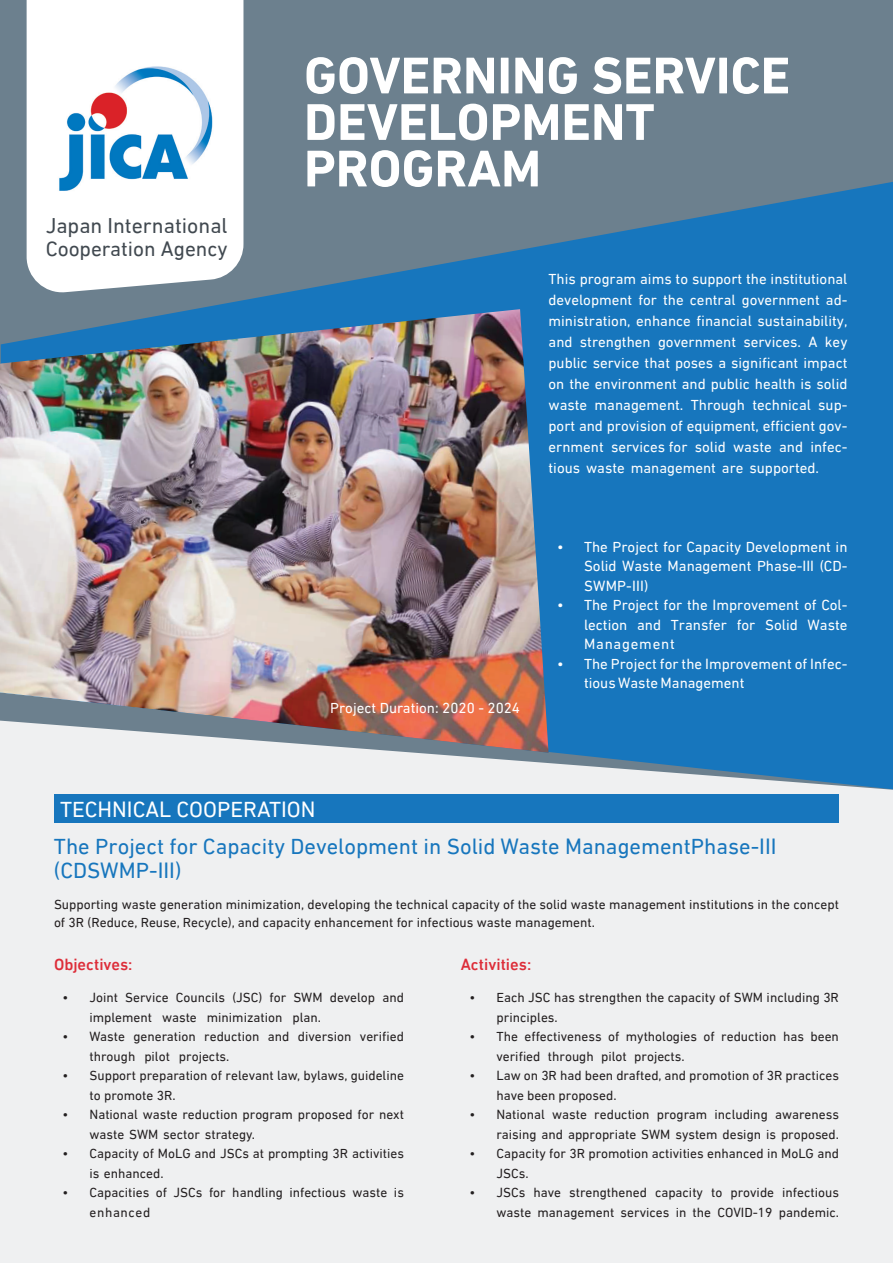
<style>
.page{position:relative;width:893px;height:1263px;background:#fff}
.page>*{position:absolute;margin:0;border:0;box-sizing:border-box;transform-origin:0 0}
.t1{font:700 52.5px/46.5px "DIN Next LTW23";color:#fff}
.t2{font:22.5px/24.3px "DIN Next LTW23";color:#1776bd}
.t3{font:22.5px "DIN Next LTW23";color:#fff}
.t4{font:21.75px "DIN Next LTW23";color:#414950}
.t5{font:21.3px "DIN Next LTW23";color:#414950}
.t6{font:500 16.5px "DIN Next LTW23";color:#dd2d39}
.t7{font:15px/21px "DIN Next LTW23";color:#fff}
.t8{font:15px "DIN Next LTW23";letter-spacing:.05em;color:#fff}
.t9{font:13.5px/19.5px "DIN Next LTW23";color:#231f20}
.t10{font:13.5px "DIN Next LTW23";letter-spacing:.045em;color:#231f20}
</style>
<div class="page">
<div style="left:169px;top:344px;width:724px;height:482px;background:#1776bd"></div>
<div style="left:0;top:0;width:893px;height:387px;background:#6c808e"></div>
<svg style="left:26px;top:182px;width:867px;height:205px;fill:#1776bd"></svg>
<div style="left:0;top:752px;width:893px;height:511px;background:#eff0f1"></div>
<div style="left:27px;top:0;width:216px;height:294px;background:#fff"></div>
<img style="left:48px;top:54px;width:177px;height:149px">
<div style="left:54px;top:794px;width:785px;height:29px;background:#1776bd"></div>
<img style="left:0;top:309px;width:549px;height:444px">
<h3 class="t4" style="left:46px;top:213px;width:183px">Japan International</h3>
<h3 class="t5" style="left:46px;top:236px;width:183px">Cooperation Agency</h3>
<h1 class="t1" style="left:304px;top:52px;width:488px">GOVERNING SERVICE<br>DEVELOPMENT<br>PROGRAM</h1>
<p class="t7" style="left:549px;top:268px;width:300px">This program aims to support the institutional</p>
<p class="t7" style="left:549px;top:310px;width:300px">ministration, enhance financial sustainability,</p>
<p class="t7" style="left:549px;top:289px;width:300px">development for the central government ad-</p>
<p class="t7" style="left:825px;top:331px;width:24px">key</p>
<p class="t7" style="left:549px;top:331px;width:300px">and<br>public service that poses a significant impact on the environment and public health is solid</p>
<p class="t7" style="left:580px;top:331px;width:72px">strengthen</p>
<p class="t7" style="left:743px;top:331px;width:76px">services A.</p>
<p class="t7" style="left:658px;top:331px;width:80px">government</p>
<p class="t7" style="left:549px;top:394px;width:40px">waste</p>
<p class="t7" style="left:595px;top:394px;width:90px">management.</p>
<p class="t7" style="left:691px;top:394px;width:56px">Through</p>
<p class="t7" style="left:752px;top:394px;width:60px">technical</p>
<p class="t7" style="left:818px;top:394px;width:31px">sup-</p>
<p class="t7" style="left:549px;top:415px;width:300px">port and provision of equipment, efficient gov-</p>
<p class="t7" style="left:549px;top:436px;width:57px">ernment</p>
<p class="t7" style="left:611px;top:436px;width:78px">services for</p>
<p class="t7" style="left:695px;top:436px;width:33px">solid</p>
<p class="t7" style="left:733px;top:436px;width:40px">waste</p>
<p class="t7" style="left:779px;top:436px;width:26px">and</p>
<p class="t7" style="left:810px;top:436px;width:39px">infec-</p>
<p class="t7" style="left:549px;top:457px;width:272px">tious waste management are supported.</p>
<p class="t7" style="left:330px;top:697px;width:191px">Project Duration: 2020 - 2024</p>
<p class="t7" style="left:557px;top:536px;width:8px">•</p>
<p class="t7" style="left:584px;top:536px;width:265px">The Project for Capacity Development in</p>
<p class="t7" style="left:584px;top:556px;width:265px">Solid Waste Management Phase-III (CD-</p>
<p class="t7" style="left:584px;top:575px;width:66px">SWMP-III(</p>
<p class="t7" style="left:557px;top:595px;width:8px">•</p>
<p class="t7" style="left:584px;top:595px;width:265px">The Project for the Improvement of Col-</p>
<p class="t7" style="left:584px;top:614px;width:45px">lection</p>
<p class="t7" style="left:637px;top:614px;width:26px">and</p>
<p class="t7" style="left:671px;top:614px;width:58px">Transfer</p>
<p class="t7" style="left:737px;top:614px;width:20px">for</p>
<p class="t7" style="left:765px;top:614px;width:34px">Solid</p>
<p class="t7" style="left:808px;top:614px;width:41px">Waste</p>
<p class="t7" style="left:557px;top:653px;width:8px">•</p>
<p class="t8" style="left:584px;top:635px;width:92px">Management</p>
<p class="t7" style="left:584px;top:673px;width:162px">tious Waste Management</p>
<p class="t7" style="left:584px;top:653px;width:265px">The Project for the Improvement of Infec-</p>
<h2 class="t3" style="left:60px;top:796px;width:257px">TECHNICAL COOPERATION</h2>
<h2 class="t2" style="left:54px;top:834px;width:724px">The Project for Capacity Development in Solid Waste ManagementPhase-III (CDSWMP-III(</h2>
<p class="t9" style="left:54px;top:895px;width:786px;line-height:18px">Supporting waste generation minimization, developing the technical capacity of the solid waste management institutions in the concept of R3 (Reduce, Reuse, Recycle ,) and capacity enhancement for infectious waste management.</p>
<p class="t6" style="left:54px;top:955px;width:80px">Objectives:</p>
<p class="t9" style="left:63px;top:988px;width:7px">•</p>
<p class="t9" style="left:90px;top:988px;width:30px">Joint</p>
<p class="t9" style="left:125px;top:988px;width:45px">Service</p>
<p class="t9" style="left:176px;top:988px;width:51px">Councils</p>
<p class="t9" style="left:232px;top:988px;width:31px">(JSC)</p>
<p class="t9" style="left:293px;top:988px;width:31px">SWM</p>
<p class="t9" style="left:269px;top:988px;width:18px">for</p>
<p class="t9" style="left:330px;top:988px;width:47px">develop</p>
<p class="t9" style="left:382px;top:988px;width:23px">and</p>
<p class="t6" style="left:461px;top:955px;width:72px">Activities:</p>
<p class="t9" style="left:496px;top:988px;width:344px">Each JSC has strengthen the capacity of SWM including R3</p>
<p class="t9" style="left:469px;top:988px;width:7px">•</p>
<p class="t9" style="left:90px;top:1007px;width:64px">implement</p>
<p class="t9" style="left:162px;top:1007px;width:36px">waste</p>
<p class="t9" style="left:207px;top:1007px;width:77px">minimization</p>
<p class="t9" style="left:292px;top:1007px;width:30px">plan.</p>
<p class="t9" style="left:496px;top:1007px;width:63px">principles.</p>
<p class="t9" style="left:63px;top:1027px;width:7px">•</p>
<p class="t9" style="left:90px;top:1027px;width:37px">Waste</p>
<p class="t9" style="left:133px;top:1027px;width:64px">generation</p>
<p class="t9" style="left:204px;top:1027px;width:57px">reduction</p>
<p class="t9" style="left:268px;top:1027px;width:23px">and</p>
<p class="t9" style="left:298px;top:1027px;width:55px">diversion</p>
<p class="t9" style="left:360px;top:1027px;width:45px">verified</p>
<p class="t9" style="left:469px;top:1027px;width:7px">•</p>
<p class="t9" style="left:496px;top:1027px;width:23px">The</p>
<p class="t9" style="left:524px;top:1027px;width:79px">effectiveness</p>
<p class="t9" style="left:608px;top:1027px;width:13px">of</p>
<p class="t9" style="left:626px;top:1027px;width:73px">mythologies</p>
<p class="t9" style="left:703px;top:1027px;width:13px">of</p>
<p class="t9" style="left:721px;top:1027px;width:57px">reduction</p>
<p class="t9" style="left:783px;top:1027px;width:22px">has</p>
<p class="t9" style="left:810px;top:1027px;width:30px">been</p>
<p class="t9" style="left:63px;top:1066px;width:7px">•</p>
<p class="t9" style="left:90px;top:1046px;width:316px">through<br>Support preparation of relevant law, bylaws, guideline</p>
<p class="t9" style="left:144px;top:1046px;width:27px">pilot</p>
<p class="t9" style="left:179px;top:1046px;width:52px">projects.</p>
<p class="t9" style="left:469px;top:1066px;width:7px">•</p>
<p class="t9" style="left:496px;top:1046px;width:344px">verified<br>Law on R3 had been drafted, and promotion of R3 practices</p>
<p class="t9" style="left:548px;top:1046px;width:47px">through</p>
<p class="t9" style="left:601px;top:1046px;width:27px">pilot</p>
<p class="t9" style="left:634px;top:1046px;width:52px">projects.</p>
<p class="t9" style="left:63px;top:1105px;width:7px">•</p>
<p class="t9" style="left:90px;top:1085px;width:316px">to promote R3 .<br>National waste reduction program proposed for next</p>
<p class="t9" style="left:469px;top:1105px;width:7px">•</p>
<p class="t9" style="left:496px;top:1085px;width:122px">have been proposed.</p>
<p class="t9" style="left:496px;top:1105px;width:50px">National</p>
<p class="t9" style="left:552px;top:1105px;width:36px">waste</p>
<p class="t9" style="left:594px;top:1105px;width:57px">reduction</p>
<p class="t9" style="left:657px;top:1105px;width:52px">program</p>
<p class="t9" style="left:715px;top:1105px;width:55px">including</p>
<p class="t9" style="left:775px;top:1105px;width:65px">awareness</p>
<p class="t9" style="left:63px;top:1144px;width:7px">•</p>
<p class="t9" style="left:90px;top:1124px;width:316px">waste SWM sector strategy.<br>Capacity of MoLG and JSCs at prompting R3 activities</p>
<p class="t9" style="left:469px;top:1144px;width:7px">•</p>
<p class="t9" style="left:496px;top:1124px;width:344px">raising and appropriate SWM system design is proposed.<br>Capacity for R3 promotion activities enhanced in MoLG and</p>
<p class="t9" style="left:90px;top:1163px;width:76px">is enhanced.</p>
<p class="t9" style="left:496px;top:1163px;width:34px">JSCs.</p>
<p class="t9" style="left:63px;top:1183px;width:7px">•</p>
<p class="t9" style="left:90px;top:1183px;width:61px">Capacities</p>
<p class="t9" style="left:174px;top:1183px;width:30px">JSCs</p>
<p class="t9" style="left:156px;top:1183px;width:13px">of</p>
<p class="t9" style="left:209px;top:1183px;width:18px">for</p>
<p class="t9" style="left:232px;top:1183px;width:52px">handling</p>
<p class="t9" style="left:289px;top:1183px;width:58px">infectious</p>
<p class="t9" style="left:353px;top:1183px;width:36px">waste</p>
<p class="t9" style="left:394px;top:1183px;width:11px">is</p>
<p class="t9" style="left:469px;top:1183px;width:7px">•</p>
<p class="t9" style="left:496px;top:1183px;width:30px">JSCs</p>
<p class="t9" style="left:533px;top:1183px;width:29px">have</p>
<p class="t9" style="left:569px;top:1183px;width:79px">strengthened</p>
<p class="t9" style="left:655px;top:1183px;width:49px">capacity</p>
<p class="t9" style="left:711px;top:1183px;width:13px">to</p>
<p class="t9" style="left:730px;top:1183px;width:45px">provide</p>
<p class="t9" style="left:782px;top:1183px;width:58px">infectious</p>
<p class="t10" style="left:90px;top:1204px;width:62px">enhanced</p>
<p class="t9" style="left:496px;top:1202px;width:36px">waste</p>
<p class="t9" style="left:621px;top:1202px;width:50px">services</p>
<p class="t9" style="left:538px;top:1202px;width:78px">management</p>
<p class="t9" style="left:717px;top:1202px;width:57px">COVID-19</p>
<p class="t9" style="left:676px;top:1202px;width:12px">in</p>
<p class="t9" style="left:693px;top:1202px;width:20px">the</p>
<p class="t9" style="left:779px;top:1202px;width:62px">pandemic.</p>
</div>
